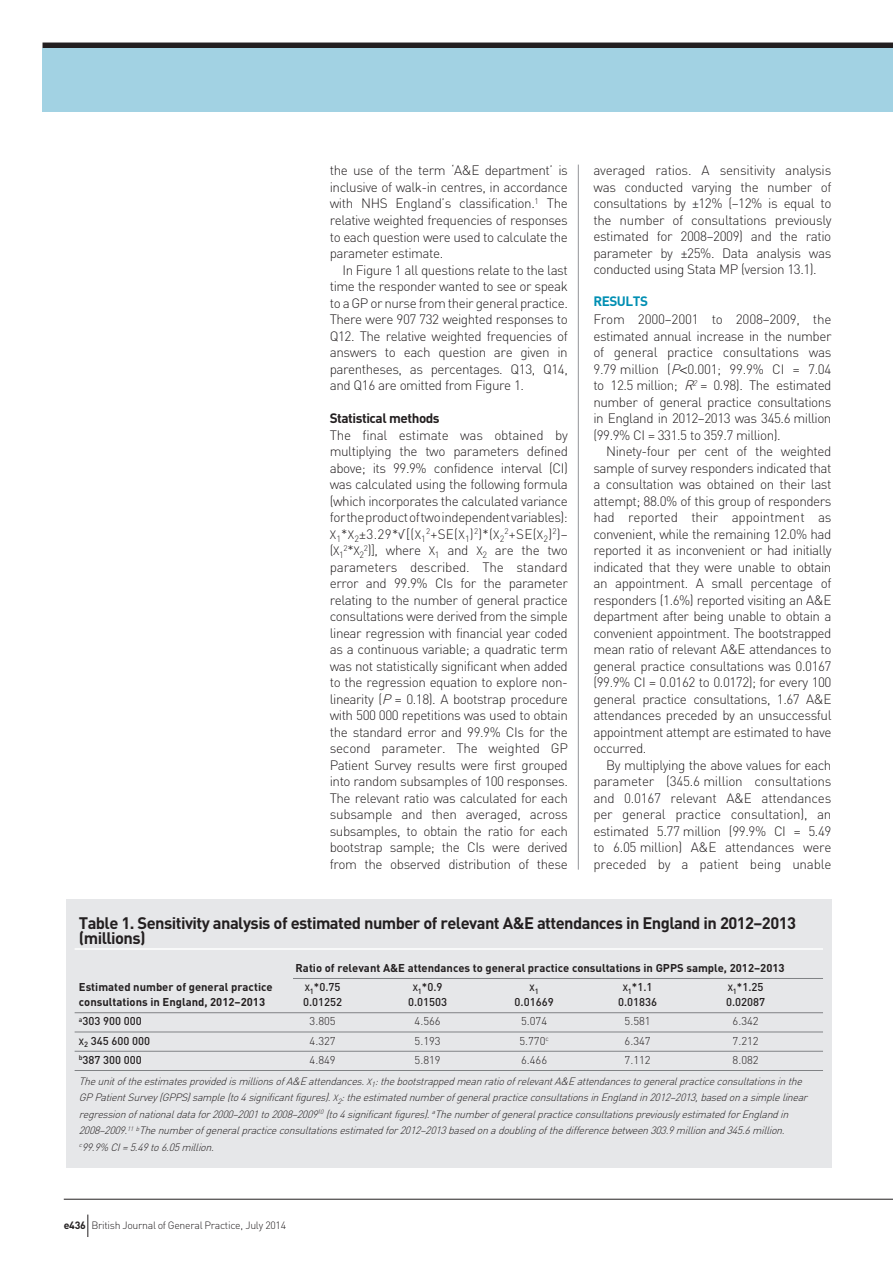
<style>
.page{position:relative;width:893px;height:1263px;background:#fff}
.page>*{position:absolute;margin:0;border:0;box-sizing:border-box;transform-origin:0 0}
.t1{font:700 16.5px/15px "DIN";letter-spacing:-.035em;color:#231f20}
.t2{font:300 13.5px/16.5px "DIN";letter-spacing:-.035em;color:#231f20;text-align:justify}
.t3{font:700 13.5px "DIN";letter-spacing:-.035em;color:#231f20}
.t4{font:700 13.5px "DIN";color:#008fb3}
.t5{font:700 11.25px "DIN";color:#231f20}
.t6{font:500 11.25px "DIN";color:#231f20}
.t7{font:300 11.25px "DIN";color:#231f20}
.t8{font:italic 300 10.5px/16.5px "DIN";color:#231f20}
.t9{font:300 10.5px "DIN";letter-spacing:-.025em;color:#231f20}
.t10{font:500 9px "DIN";color:#231f20}
.t11{font:300 8.1px "DIN";color:#231f20}
.s1{font-size:12px}
.s2{font-style:italic}
.s3{font-size:13.5px}
.s4{font-size:9px}
.s5{font-family:"Helvetica"}
.s6{font-weight:700}
</style>
<div class="page">
<hr style="left:578px;top:165px;width:1px;height:705px;background:#939598">
<div style="left:43px;top:43px;width:850px;height:7px;background:#231f20"></div>
<hr style="left:64px;top:1199px;width:829px;height:1px;background:#231f20">
<svg style="left:87px;top:1214px;width:1px;height:23px"></svg>
<div style="left:43px;top:48px;width:850px;height:64px;background:#a2d2e3"></div>
<div style="left:66px;top:899px;width:765px;height:268px;background:#e6e7e9"></div>
<hr style="left:75px;top:948px;width:748px;height:2px;background:#fff">
<hr style="left:75px;top:978px;width:748px;height:1px;background:#808285">
<hr style="left:75px;top:1012px;width:748px;height:1px;background:#808285">
<hr style="left:75px;top:1031px;width:748px;height:1px;background:#808285">
<hr style="left:75px;top:1051px;width:748px;height:1px;background:#808285">
<hr style="left:75px;top:1070px;width:748px;height:1px;background:#808285">
<div style="left:74px;top:957px;width:219px;height:25px;background:#e6e7e9"></div>
<p class="t2" style="left:330px;top:162px;width:240px">the use of the term ‘A&amp;E department’ is inclusive of walk-in centres, in accordance with NHS England’s classification.<sup>1</sup> The relative weighted frequencies of responses to each question were used to calculate the parameter estimate.</p>
<p class="t2" style="left:330px;top:261px;width:240px;text-indent:13px">In Figure 1 all questions relate to the last time the responder wanted to see or speak to a GP or nurse from their general practice.<br>There were 907 732 weighted responses to Q12. The relative weighted frequencies of answers to each question are given in parentheses, as percentages. Q13, Q14, and Q16 are omitted from Figure 1.</p>
<p class="t3" style="left:330px;top:409px;width:111px">Statistical methods</p>
<p class="t2" style="left:330px;top:426px;width:240px">The final estimate was obtained by multiplying the two parameters defined above; its 99.9% confidence interval (CI) was calculated using the following formula (which incorporates the calculated variance for the product of two independent variables):<br><span class="s1">X</span><sub>1</sub>*<span class="s1">X</span><sub>2</sub>±3.29*√[(<span class="s1">X</span><sub>1</sub><sup>2</sup>+SE(<span class="s1">X</span><sub>1</sub>)<sup>2</sup>)*(<span class="s1">X</span><sub>2</sub><sup>2</sup>+SE(<span class="s1">X</span><sub>2</sub>)<sup>2</sup>)– (<span class="s1">X</span><sub>1</sub></p>
<p class="t2" style="left:330px;top:542px;width:240px;text-indent:34px"><sup>2</sup>)], where <span class="s1">X</span><sub>1</sub> and <span class="s1">X</span><sub>2</sub> are the two parameters described. The standard error and 99.9% CIs for the parameter relating to the number of general practice consultations were derived from the simple linear regression with financial year coded as a continuous variable; a quadratic term was not statistically significant when added to the regression equation to explore non&shy;linearity (<span class="s2">P</span>= 0.18). A bootstrap procedure with 500 000 repetitions was used to obtain the standard error and 99.9% CIs for the second parameter. The weighted GP Patient Survey results were first grouped into random subsamples of 100 responses.<br>The relevant ratio was calculated for each subsample and then averaged, across subsamples, to obtain the ratio for each bootstrap sample; the CIs were derived from the observed distribution of these</p>
<p class="t11" style="left:344px;top:543px;width:22px">2<span class="s3">*</span><span class="s1">X</span><span class="s4">2</span></p>
<p class="t2" style="left:593px;top:162px;width:240px">averaged ratios. A sensitivity analysis was conducted varying the number of consultations by ±12% (–12% is equal to the number of consultations previously estimated for 2008–2009) and the ratio parameter by ±25%. Data analysis was conducted using Stata MP (version 13.1).</p>
<p class="t4" style="left:593px;top:293px;width:55px">Results</p>
<p class="t2" style="left:593px;top:311px;width:240px">From 2000–2001 to 2008–2009, the estimated annual increase in the number of general practice consultations was 9.79 million (<span class="s2">P</span><span class="s5">&lt;</span>0.001; 99.9% CI = 7.04 to 12.5 million; <span class="s2">R</span><sup>2</sup> = 0.98). The estimated number of general practice consultations in England in 2012–2013 was 345.6 million (99.9% CI = 331.5 to 359.7 million).</p>
<p class="t2" style="left:593px;top:443px;width:240px;text-indent:13px">Ninety-four per cent of the weighted sample of survey responders indicated that a consultation was obtained on their last attempt; 88.0% of this group of responders had reported their appointment as convenient, while the remaining 12.0% had reported it as inconvenient or had initially indicated that they were unable to obtain an appointment. A small percentage of responders (1.6%) reported visiting an A&amp;E department after being unable to obtain a convenient appointment. The bootstrapped mean ratio of relevant A&amp;E attendances to general practice consultations was 0.0167 (99.9% CI = 0.0162 to 0.0172); for every 100 general practice consultations, 1.67 A&amp;E attendances preceded by an unsuccessful appointment attempt are estimated to have occurred.</p>
<p class="t2" style="left:593px;top:756px;width:240px;text-indent:13px">By multiplying the above values for each parameter (345.6 million consultations and 0.0167 relevant A&amp;E attendances per general practice consultation), an estimated 5.77 million (99.9% CI = 5.49 to 6.05 million) A&amp;E attendances were preceded by a patient being unable</p>
<p class="t1" style="left:79px;top:915px;width:719px">Table 1. Sensitivity analysis of estimated number of relevant A&amp;E attendances in England in 2012–2013 (millions)</p>
<p class="t5" style="left:296px;top:960px;width:491px">Ratio of relevant A&amp;E attendances to general practice consultations in GPPS sample, 2012–2013</p>
<p class="t5" style="left:79px;top:980px;width:195px">Estimated number of general practice</p>
<p class="t6" style="left:305px;top:980px;width:37px"><span class="s4">X</span><sub>1</sub>*0.75</p>
<p class="t6" style="left:413px;top:980px;width:31px"><span class="s4">X</span><sub>1</sub>*0.9</p>
<p class="t10" style="left:530px;top:982px;width:11px">X<sub>1</sub></p>
<p class="t6" style="left:623px;top:980px;width:31px"><span class="s4">X</span><sub>1</sub>*1.1</p>
<p class="t6" style="left:728px;top:980px;width:37px"><span class="s4">X</span><sub>1</sub>*1.25</p>
<p class="t5" style="left:79px;top:995px;width:188px">consultations in England, 2012–2013</p>
<p class="t6" style="left:303px;top:995px;width:41px">0.01252</p>
<p class="t6" style="left:408px;top:995px;width:41px">0.01503</p>
<p class="t6" style="left:515px;top:995px;width:41px">0.01669</p>
<p class="t6" style="left:618px;top:995px;width:41px">0.01836</p>
<p class="t6" style="left:726px;top:995px;width:41px">0.02087</p>
<p class="t6" style="left:79px;top:1014px;width:64px"><sup>a</sup>303 900 000</p>
<p class="t7" style="left:310px;top:1014px;width:28px">3.805</p>
<p class="t7" style="left:415px;top:1014px;width:28px">4.566</p>
<p class="t7" style="left:521px;top:1014px;width:28px">5.074</p>
<p class="t7" style="left:625px;top:1014px;width:28px">5.581</p>
<p class="t7" style="left:733px;top:1014px;width:28px">6.342</p>
<p class="t6" style="left:79px;top:1033px;width:73px"><span class="s4">X</span><sub>2</sub> 345 600 000</p>
<p class="t7" style="left:310px;top:1034px;width:28px">4.327</p>
<p class="t7" style="left:415px;top:1034px;width:28px">5.193</p>
<p class="t7" style="left:519px;top:1034px;width:31px">5.770<sup>c</sup></p>
<p class="t7" style="left:625px;top:1034px;width:28px">6.347</p>
<p class="t7" style="left:733px;top:1034px;width:28px">7.212</p>
<p class="t6" style="left:79px;top:1052px;width:65px"><sup>b</sup>387 300 000</p>
<p class="t7" style="left:310px;top:1053px;width:28px">4.849</p>
<p class="t7" style="left:415px;top:1053px;width:28px">5.819</p>
<p class="t7" style="left:521px;top:1053px;width:28px">6.466</p>
<p class="t7" style="left:625px;top:1053px;width:28px">7.112</p>
<p class="t7" style="left:733px;top:1053px;width:28px">8.082</p>
<p class="t8" style="left:79px;top:1072px;width:733px">TheunitoftheestimatesprovidedismillionsofA&amp;Eattendances.<span class="s4">X</span><sub>1</sub>:thebootstrappedmeanratioofrelevantA&amp;Eattendancestogeneralpracticeconsultationsinthe GPPatientSurvey(GPPS)sample(to4significantfigures).<span class="s4">X</span><sub>2</sub>:theestimatednumberofgeneralpracticeconsultationsinEnglandin2012–2013,basedonasimplelinear regressionofnationaldatafor2000–2001to2008–2009<sup>10</sup> (to4significantfigures).<sup>a</sup>ThenumberofgeneralpracticeconsultationspreviouslyestimatedforEnglandin 2008–2009.<sup>11</sup> <sup>b</sup>Thenumberofgeneralpracticeconsultationsestimatedfor2012–2013basedonadoublingofthedifferencebetween303.9millionand345.6million. <sup>c</sup>99.9% CI=5.49to6.05million.</p>
<p class="t9" style="left:64px;top:1219px;width:224px"><span class="s6">e436</span> British Journal of General Practice, July 2014</p>
</div>
